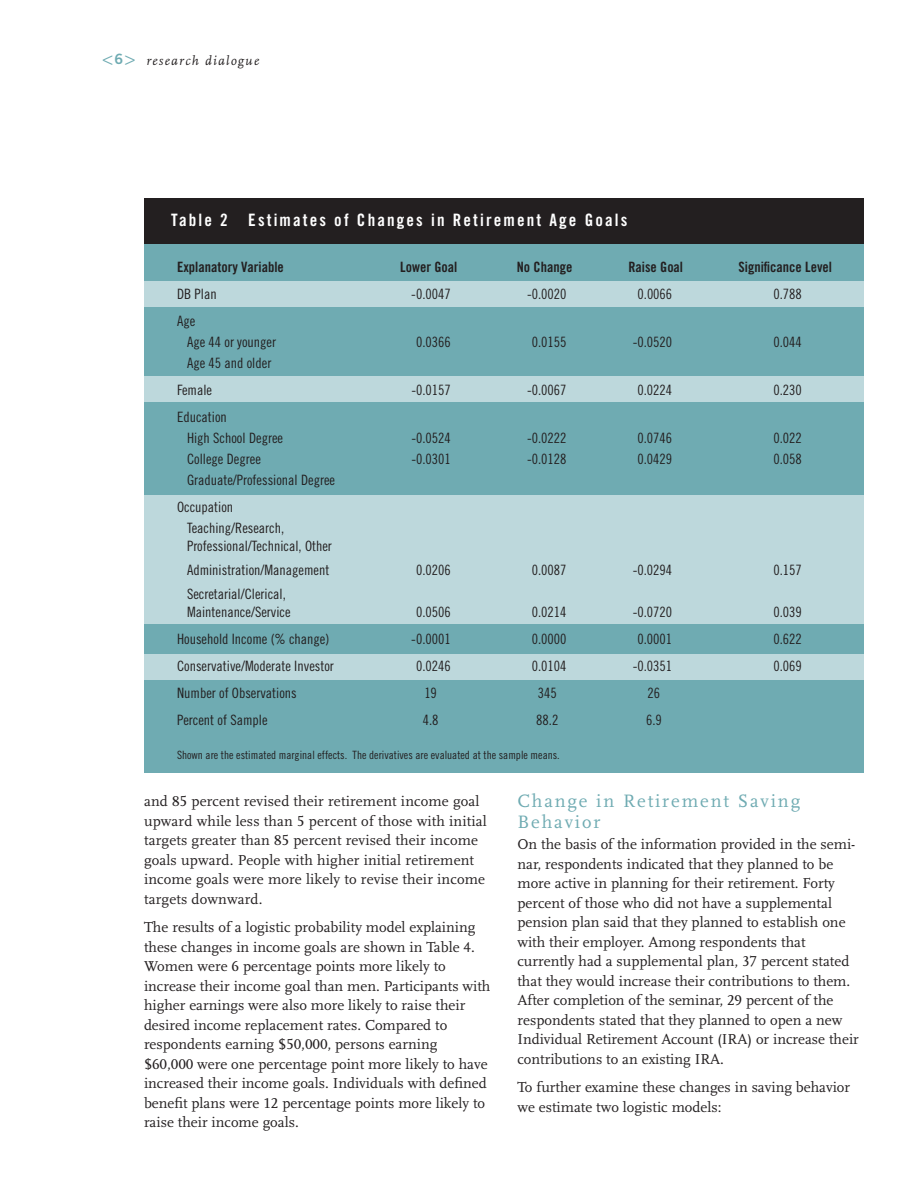
<style>
.page{position:relative;width:918px;height:1188px;background:#fff}
.page>*{position:absolute;margin:0;border:0;box-sizing:border-box;transform-origin:0 0}
.t1{font:18.75px/21px "TC Scala";letter-spacing:.1em;color:#6fabb2}
.t2{font:700 condensed 18px "TC Trade Gothic";letter-spacing:.12em;color:#fff}
.t3{font:15px/19.5px "TC Scala";color:#231f20}
.t4{font:15px/21px "TC Trade Gothic Condensed";color:#231f20}
.t5{font:700 condensed 15px "TC Trade Gothic";color:#231f20}
.t6{font:italic 13.5px "TC Scala";letter-spacing:.1em;color:#231f20}
.t7{font:12px "TC Trade Gothic Condensed";color:#231f20}
.s1{font-family:"TC Trade Gothic";font-style:normal;font-size:19.5px;color:#6fabb2}
.s2{font-family:"TC Trade Gothic";font-weight:700;font-style:normal;font-size:15px;color:#6fabb2}
</style>
<div class="page">
<div style="left:144px;top:198px;width:720px;height:574px;background:#6fabb2"></div>
<div style="left:144px;top:198px;width:720px;height:45px;background:#231f20"></div>
<div style="left:144px;top:282px;width:720px;height:25px;background:#bdd8dc"></div>
<div style="left:144px;top:377px;width:720px;height:25px;background:#bdd8dc"></div>
<div style="left:144px;top:654px;width:720px;height:25px;background:#bdd8dc"></div>
<div style="left:144px;top:495px;width:720px;height:129px;background:#bdd8dc"></div>
<p class="t6" style="left:102px;top:54px;width:159px"><span class="s1">&lt;</span><span class="s2">6</span><span class="s1">&gt;</span> research dialogue</p>
<p class="t2" style="left:171px;top:214px;width:458px">Table 2 Estimates of Changes in Retirement Age Goals</p>
<p class="t5" style="left:177px;top:262px;width:108px">Explanatory Variable</p>
<p class="t5" style="left:400px;top:262px;width:59px">Lower Goal</p>
<p class="t5" style="left:517px;top:262px;width:57px">No Change</p>
<p class="t5" style="left:628px;top:262px;width:56px">Raise Goal</p>
<p class="t5" style="left:739px;top:262px;width:95px">Significance Level</p>
<p class="t4" style="left:177px;top:285px;width:41px">DB Plan</p>
<p class="t4" style="left:411px;top:285px;width:41px">-0.0047</p>
<p class="t4" style="left:527px;top:285px;width:41px">-0.0020</p>
<p class="t4" style="left:638px;top:285px;width:36px">0.0066</p>
<p class="t4" style="left:774px;top:285px;width:30px">0.788</p>
<p class="t4" style="left:187px;top:312px;width:91px;text-indent:-10px">Age<br>Age 44 or younger</p>
<p class="t4" style="left:416px;top:333px;width:36px">0.0366</p>
<p class="t4" style="left:532px;top:333px;width:36px">0.0155</p>
<p class="t4" style="left:633px;top:333px;width:41px">-0.0520</p>
<p class="t4" style="left:773px;top:333px;width:30px">0.044</p>
<p class="t4" style="left:177px;top:351px;width:96px;line-height:27px;text-indent:10px">Age 45 and older<br>Female</p>
<p class="t4" style="left:187px;top:408px;width:98px;text-indent:-10px">Education<br>High School Degree</p>
<p class="t4" style="left:411px;top:381px;width:41px">-0.0157</p>
<p class="t4" style="left:527px;top:381px;width:41px">-0.0067</p>
<p class="t4" style="left:638px;top:381px;width:36px">0.0224</p>
<p class="t4" style="left:773px;top:381px;width:30px">0.230</p>
<p class="t4" style="left:411px;top:429px;width:41px">-0.0524</p>
<p class="t4" style="left:527px;top:429px;width:41px">-0.0222</p>
<p class="t4" style="left:638px;top:429px;width:36px">0.0746</p>
<p class="t4" style="left:773px;top:429px;width:30px">0.022</p>
<p class="t4" style="left:187px;top:450px;width:75px">College Degree</p>
<p class="t4" style="left:411px;top:450px;width:41px">-0.0301</p>
<p class="t4" style="left:527px;top:450px;width:41px">-0.0128</p>
<p class="t4" style="left:638px;top:450px;width:36px">0.0429</p>
<p class="t4" style="left:774px;top:450px;width:30px">0.058</p>
<p class="t4" style="left:177px;top:468px;width:160px;line-height:27px;text-indent:10px">Graduate/Professional Degree<br>Occupation</p>
<p class="t4" style="left:187px;top:520px;width:146px;line-height:18px">Teaching/Research,<br>Professional/Technical, Other</p>
<p class="t4" style="left:187px;top:561px;width:144px">Administration/Management</p>
<p class="t4" style="left:416px;top:561px;width:36px">0.0206</p>
<p class="t4" style="left:532px;top:561px;width:36px">0.0087</p>
<p class="t4" style="left:633px;top:561px;width:41px">-0.0294</p>
<p class="t4" style="left:773px;top:561px;width:30px">0.157</p>
<p class="t4" style="left:187px;top:586px;width:105px;line-height:18px">Secretarial/Clerical,<br>Maintenance/Service</p>
<p class="t4" style="left:416px;top:603px;width:36px">0.0506</p>
<p class="t4" style="left:532px;top:603px;width:36px">0.0214</p>
<p class="t4" style="left:633px;top:603px;width:41px">-0.0720</p>
<p class="t4" style="left:773px;top:603px;width:30px">0.039</p>
<p class="t4" style="left:177px;top:630px;width:154px">Household Income (% change)</p>
<p class="t4" style="left:411px;top:630px;width:41px">-0.0001</p>
<p class="t4" style="left:532px;top:630px;width:36px">0.0000</p>
<p class="t4" style="left:638px;top:630px;width:36px">0.0001</p>
<p class="t4" style="left:773px;top:630px;width:30px">0.622</p>
<p class="t4" style="left:177px;top:657px;width:158px">Conservative/Moderate Investor</p>
<p class="t4" style="left:416px;top:657px;width:36px">0.0246</p>
<p class="t4" style="left:532px;top:657px;width:36px">0.0104</p>
<p class="t4" style="left:633px;top:657px;width:41px">-0.0351</p>
<p class="t4" style="left:773px;top:657px;width:30px">0.069</p>
<p class="t4" style="left:177px;top:684px;width:121px">Number of Observations</p>
<p class="t4" style="left:424px;top:684px;width:14px">19</p>
<p class="t4" style="left:538px;top:684px;width:20px">345</p>
<p class="t4" style="left:648px;top:684px;width:14px">26</p>
<p class="t4" style="left:177px;top:711px;width:92px">Percent of Sample</p>
<p class="t4" style="left:423px;top:711px;width:17px">4.8</p>
<p class="t4" style="left:536px;top:711px;width:24px">88.2</p>
<p class="t4" style="left:646px;top:711px;width:17px">6.9</p>
<p class="t7" style="left:177px;top:751px;width:384px">Shown are the estimated marginal effects. The derivatives are evaluated at the sample means.</p>
<p class="t3" style="left:144px;top:792px;width:344px">and 85 percent revised their retirement income goal upward while less than 5 percent of those with initial targets greater than 85 percent revised their income goals upward. People with higher initial retirement income goals were more likely to revise their income targets downward.</p>
<p class="t3" style="left:144px;top:918px;width:348px">The results of a logistic probability model explaining these changes in income goals are shown in Table 4.<br>Women were 6 percentage points more likely to increase their income goal than men. Participants with higher earnings were also more likely to raise their desired income replacement rates. Compared to respondents earning $50,000, persons earning $60,000 were one percentage point more likely to have increased their income goals. Individuals with defined benefit plans were 12 percentage points more likely to raise their income goals.</p>
<p class="t1" style="left:518px;top:792px;width:284px">Change in Retirement Saving<br>Behavior</p>
<p class="t3" style="left:518px;top:836px;width:343px">On the basis of the information provided in the semi&shy;nar, respondents indicated that they planned to be more active in planning for their retirement. Forty percent of those who did not have a supplemental pension plan said that they planned to establish one with their employer. Among respondents that currently had a supplemental plan, 37 percent stated that they would increase their contributions to them.<br>After completion of the seminar, 29 percent of the respondents stated that they planned to open a new Individual Retirement Account (IRA) or increase their contributions to an existing IRA.</p>
<p class="t3" style="left:518px;top:1079px;width:334px">To further examine these changes in saving behavior we estimate two logistic models:</p>
</div>
